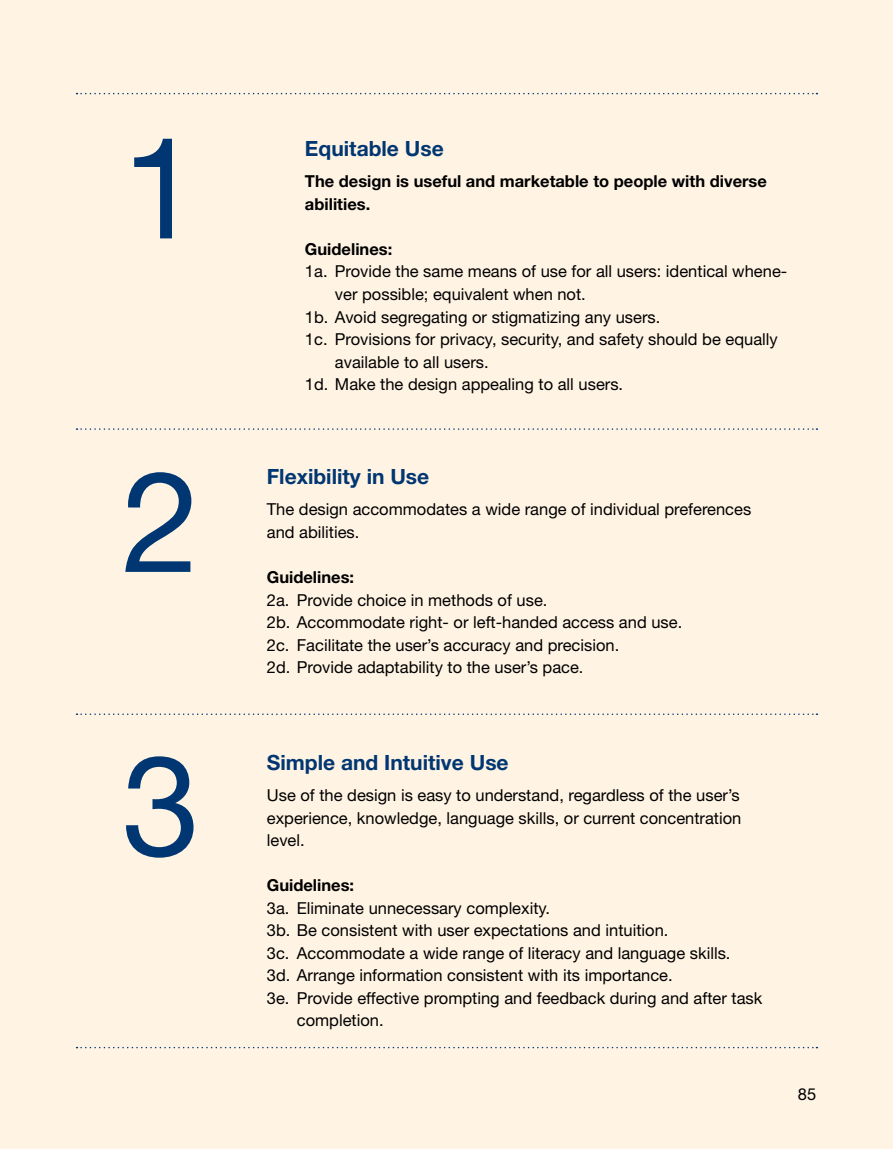
<style>
.page{position:relative;width:893px;height:1149px;background:#fff}
.page>*{position:absolute;margin:0;border:0;box-sizing:border-box;transform-origin:0 0}
.t1{font:140.4px/284px "Helvetica Neue LT Pro";color:#003671}
.t2{font:700 21px "Helvetica Neue LT Pro";color:#003671}
.t3{font:16.5px/22.5px "Helvetica Neue LT Pro";color:#000}
.t4{font:700 16.5px/22.5px "Helvetica Neue LT Pro";color:#000}
</style>
<div class="page">
<div style="left:0;top:0;width:893px;height:1148px;background:#fff4e4"></div>
<svg style="left:77px;top:93px;width:740px;height:1px"></svg>
<svg style="left:77px;top:428px;width:740px;height:1px"></svg>
<svg style="left:77px;top:713px;width:740px;height:1px"></svg>
<svg style="left:77px;top:1046px;width:740px;height:1px"></svg>
<h1 class="t1" style="left:122px;top:43px;width:80px">1</h1>
<h1 class="t1" style="left:122px;top:376px;width:80px">2<br>3</h1>
<p class="t2" style="left:305px;top:136px;width:140px">Equitable Use</p>
<p class="t4" style="left:305px;top:170px;width:463px">The design is useful and marketable to people with diverse abilities.</p>
<p class="t4" style="left:305px;top:237px;width:89px">Guidelines:</p>
<p class="t3" style="left:305px;top:260px;width:484px">1a. Provide the same means of use for all users: identical whene-</p>
<p class="t3" style="left:335px;top:282px;width:252px">ver possible; equivalent when not.</p>
<p class="t3" style="left:305px;top:305px;width:357px">1b. Avoid segregating or stigmatizing any users.</p>
<p class="t3" style="left:305px;top:327px;width:474px">1c. Provisions for privacy, security, and safety should be equally</p>
<p class="t3" style="left:335px;top:350px;width:155px">available to all users.</p>
<p class="t3" style="left:305px;top:372px;width:320px">1d. Make the design appealing to all users.</p>
<p class="t2" style="left:267px;top:464px;width:164px">Flexibility in Use</p>
<p class="t3" style="left:267px;top:498px;width:486px">The design accommodates a wide range of individual preferences and abilities.</p>
<p class="t4" style="left:267px;top:565px;width:89px">Guidelines:</p>
<p class="t3" style="left:267px;top:588px;width:417px">2a. Provide choice in methods of use.<br>2b. Accommodate right- or left-handed access and use.<br>2c. Facilitate the user’s accuracy and precision.<br>2d. Provide adaptability to the user’s pace.</p>
<p class="t2" style="left:267px;top:749px;width:243px">Simple and Intuitive Use</p>
<p class="t3" style="left:267px;top:783px;width:476px;text-align:justify">Use of the design is easy to understand, regardless of the user’s experience, knowledge, language skills, or current concentration level.</p>
<p class="t4" style="left:267px;top:873px;width:89px">Guidelines:</p>
<p class="t3" style="left:267px;top:896px;width:285px">3a. Eliminate unnecessary complexity.</p>
<p class="t3" style="left:267px;top:918px;width:403px">3b. Be consistent with user expectations and intuition.</p>
<p class="t3" style="left:267px;top:941px;width:465px">3c. Accommodate a wide range of literacy and language skills.</p>
<p class="t3" style="left:267px;top:963px;width:407px">3d. Arrange information consistent with its importance.</p>
<p class="t3" style="left:267px;top:986px;width:497px">3e. Provide effective prompting and feedback during and after task</p>
<p class="t3" style="left:297px;top:1008px;width:88px">completion.</p>
<p class="t3" style="left:798px;top:1081px;width:20px">85</p>
</div>
